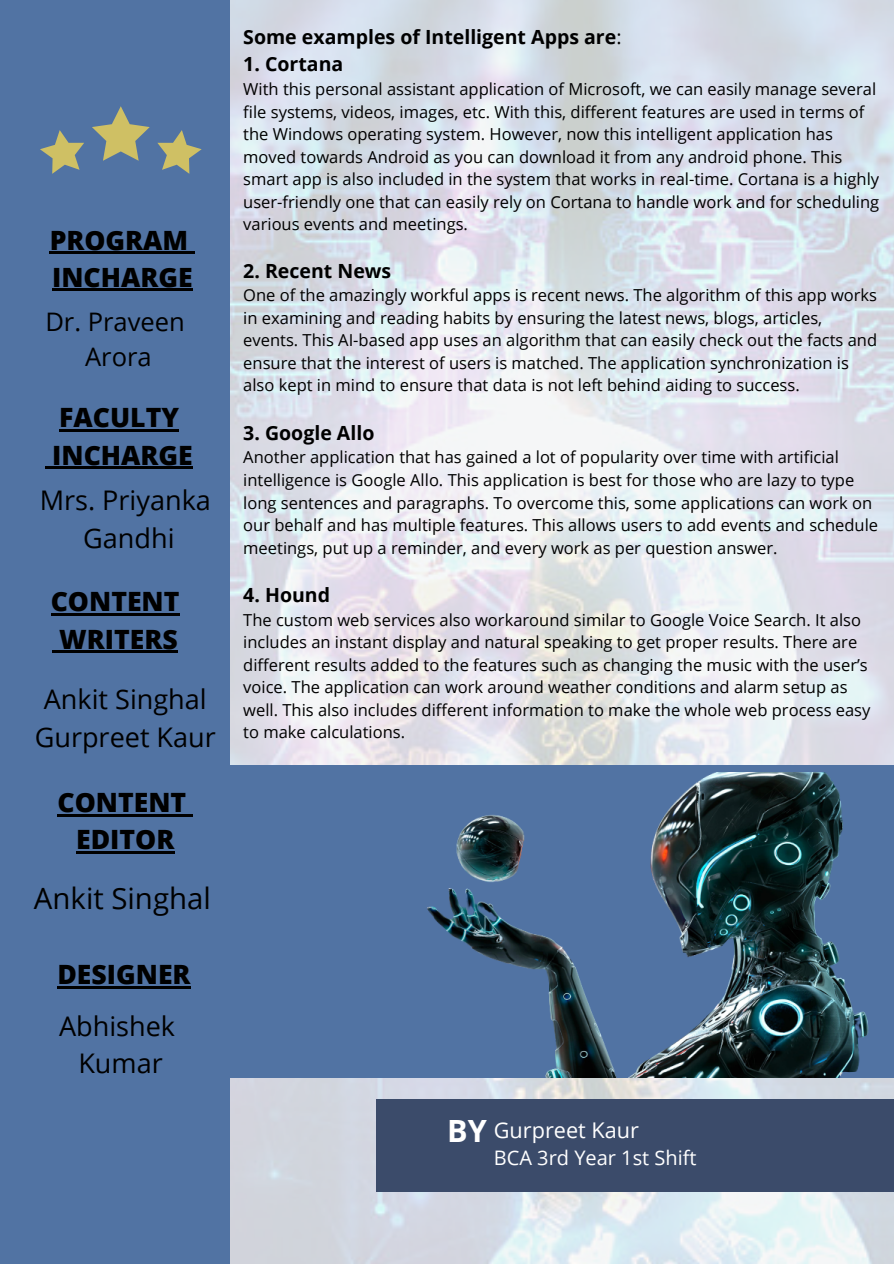
<style>
.page{position:relative;width:894px;height:1264px;background:#fff}
.page>*{position:absolute;margin:0;border:0;box-sizing:border-box;transform-origin:0 0}
.t1{font:29.4px "Open Sans";color:#000}
.t2{font:27px/37.3px "Open Sans";color:#000;text-align:center}
.t3{font:800 26.55px/37.2px "Open Sans";color:#000}
.t4{font:25.5px/35px "Open Sans";color:#000;text-align:center}
.t5{font:21.6px "Open Sans";color:#fff}
.t6{font:19.95px "Open Sans";color:#fff}
.t7{font:700 19.5px "Open Sans";color:#000}
.t8{font:16.5px/22.5px "Open Sans";color:#000}
.s1{font-weight:400}
.s2{font-weight:700;font-size:30.6px}
</style>
<div class="page">
<img style="left:230px;top:0;width:663px;height:1263px">
<div style="left:375px;top:1098px;width:518px;height:93px;background:#3b4b6a"></div>
<div style="left:0;top:0;width:230px;height:1263px;background:#5173a3"></div>
<div style="left:0;top:765px;width:893px;height:312px;background:#5173a3"></div>
<svg style="left:92px;top:106px;width:58px;height:55px"></svg>
<svg style="left:157px;top:130px;width:44px;height:44px"></svg>
<svg style="left:40px;top:130px;width:44px;height:44px"></svg>
<img style="left:427px;top:772px;width:442px;height:305px">
<hr style="left:50px;top:251px;width:138px;height:3px;background:#000">
<svg style="left:188px;top:251px;width:7px;height:3px"></svg>
<hr style="left:52px;top:288px;width:140px;height:3px;background:#000">
<hr style="left:59px;top:429px;width:120px;height:3px;background:#000">
<svg style="left:45px;top:467px;width:7px;height:2px"></svg>
<hr style="left:52px;top:467px;width:141px;height:2px;background:#000">
<hr style="left:51px;top:613px;width:128px;height:3px;background:#000">
<svg style="left:52px;top:651px;width:7px;height:2px"></svg>
<hr style="left:59px;top:651px;width:119px;height:2px;background:#000">
<hr style="left:57px;top:814px;width:129px;height:2px;background:#000">
<svg style="left:186px;top:814px;width:7px;height:2px"></svg>
<hr style="left:76px;top:851px;width:98px;height:2px;background:#000">
<hr style="left:57px;top:986px;width:133px;height:2px;background:#000">
<h3 class="t3" style="left:50px;top:221px;width:144px">PROGRAM<br>INCHARGE</h3>
<h3 class="t4" style="left:45px;top:303px;width:141px">Dr. Praveen<br>Arora</h3>
<h3 class="t3" style="left:52px;top:398px;width:142px">FACULTY<br>INCHARGE</h3>
<h2 class="t2" style="left:40px;top:481px;width:173px">Mrs. Priyanka<br>Gandhi</h2>
<h3 class="t3" style="left:51px;top:582px;width:130px;text-align:center">CONTENT<br>WRITERS</h3>
<h2 class="t2" style="left:35px;top:680px;width:183px">Ankit Singhal<br>Gurpreet Kaur</h2>
<h3 class="t3" style="left:57px;top:783px;width:130px;text-align:center">CONTENT<br>EDITOR</h3>
<h1 class="t1" style="left:34px;top:877px;width:178px">Ankit Singhal</h1>
<h3 class="t3" style="left:57px;top:955px;width:135px">DESIGNER</h3>
<h2 class="t2" style="left:59px;top:1006px;width:117px">Abhishek<br>Kumar</h2>
<p class="t7" style="left:243px;top:23px;width:379px">Some examples of Intelligent Apps are<span class="s1">:</span></p>
<p class="t7" style="left:243px;top:50px;width:102px">1. Cortana</p>
<p class="t8" style="left:243px;top:77px;width:637px">With this personal assistant application of Microsoft, we can easily manage several file systems, videos, images, etc. With this, different features are used in terms of the Windows operating system. However, now this intelligent application has moved towards Android as you can download it from any android phone. This smart app is also included in the system that works in real-time. Cortana is a highly user-friendly one that can easily rely on Cortana to handle work and for scheduling various events and meetings.</p>
<p class="t7" style="left:243px;top:257px;width:149px">2. Recent News</p>
<p class="t8" style="left:243px;top:283px;width:635px">One of the amazingly workful apps is recent news. The algorithm of this app works in examining and reading habits by ensuring the latest news, blogs, articles, events. This AI-based app uses an algorithm that can easily check out the facts and ensure that the interest of users is matched. The application synchronization is also kept in mind to ensure that data is not left behind aiding to success.</p>
<p class="t7" style="left:243px;top:419px;width:133px">3. Google Allo</p>
<p class="t8" style="left:243px;top:446px;width:636px">Another application that has gained a lot of popularity over time with artificial intelligence is Google Allo. This application is best for those who are lazy to type long sentences and paragraphs. To overcome this, some applications can work on our behalf and has multiple features. This allows users to add events and schedule meetings, put up a reminder, and every work as per question answer.</p>
<p class="t7" style="left:243px;top:581px;width:88px">4. Hound</p>
<p class="t8" style="left:243px;top:608px;width:628px">The custom web services also workaround similar to Google Voice Search. It also includes an instant display and natural speaking to get proper results. There are different results added to the features such as changing the music with the user’s voice. The application can work around weather conditions and alarm setup as well. This also includes different information to make the whole web process easy to make calculations.</p>
<h3 class="t5" style="left:447px;top:1114px;width:193px"><span class="s2">BY</span> Gurpreet Kaur</h3>
<p class="t6" style="left:493px;top:1143px;width:204px">BCA 3rd Year 1st Shift</p>
</div>
